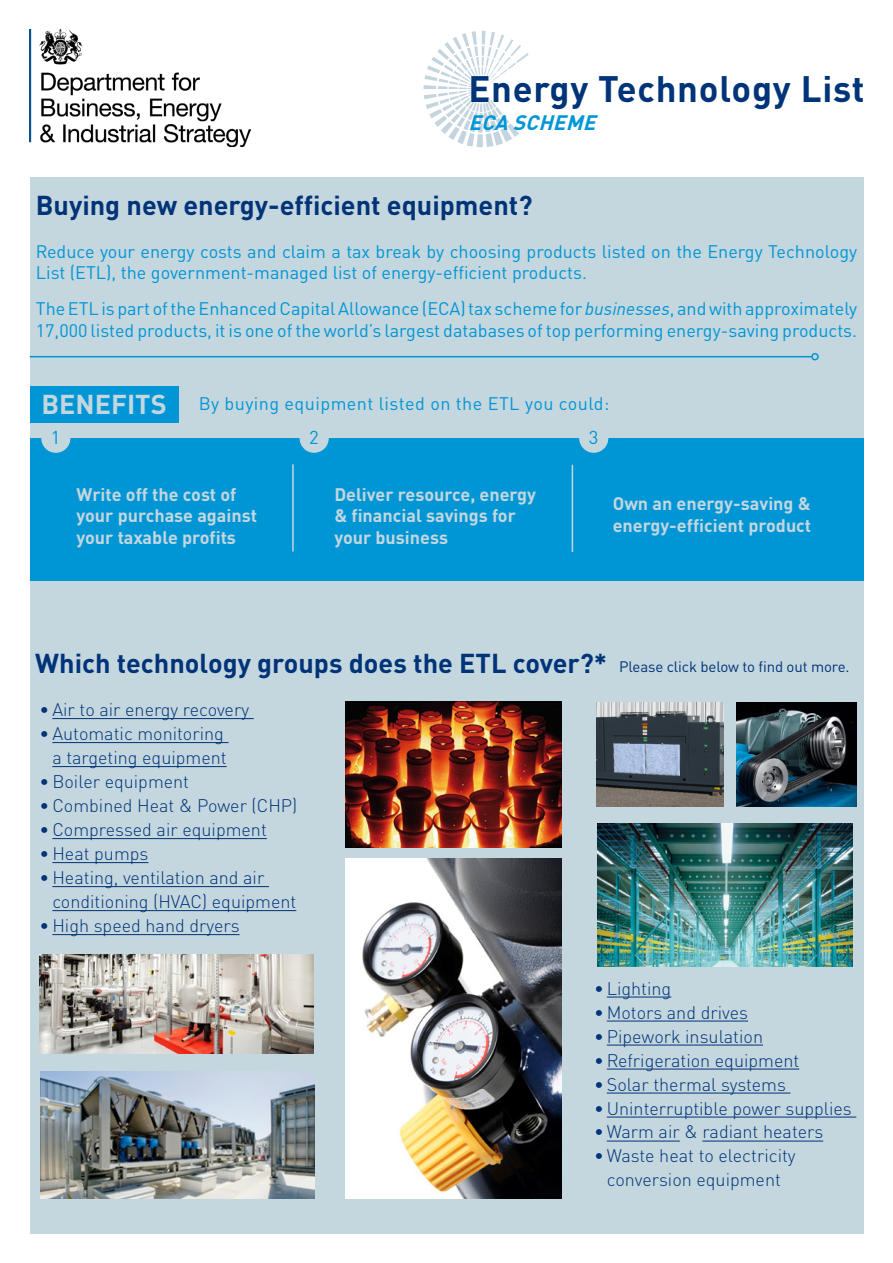
<style>
.page{position:relative;width:893px;height:1263px;background:#fff}
.page>*{position:absolute;margin:0;border:0;box-sizing:border-box;transform-origin:0 0}
.t1{font:700 36.3px "DINOT";letter-spacing:.02em;color:#003478}
.t2{font:700 27px "DINOT";color:#003378}
.t3{font:italic 700 20.7px "DINOT";color:#0096d7}
.t4{font:18.45px "DINOT";color:#0096d6}
.t5{font:300 18px/24px "DINOT";color:#003378;text-align:right}
.t6{font:18px/21.6px "DINOT";color:#0096d6}
.t7{font:700 18px/21.6px "DINOT";color:#c4d6de}
.t8{font:18px "DINOT";letter-spacing:.025em;color:#0096d6}
.t9{font:15px "DINOT";letter-spacing:-.01em;color:#003478}
.s1{font-style:italic}
.s2{font-weight:700;font-size:27px;color:#c4d6de}
</style>
<div class="page">
<div style="left:30px;top:177px;width:833px;height:1056px;background:#c4d6de"></div>
<img style="left:30px;top:30px;width:220px;height:117px">
<div style="left:30px;top:386px;width:149px;height:37px;background:#0096d6"></div>
<hr style="left:30px;top:356px;width:782px;height:1px;background:#0096d6">
<div style="left:811px;top:353px;width:8px;height:7px;border:2px solid #0096d6;border-radius:50%"></div>
<div style="left:30px;top:438px;width:833px;height:142px;background:#0096d6"></div>
<hr style="left:292px;top:465px;width:2px;height:86px;background:#c4d6de">
<hr style="left:572px;top:465px;width:1px;height:86px;background:#c4d6de">
<div style="left:41px;top:424px;width:29px;height:29px;background:#c4d6de;border-radius:50%"></div>
<div style="left:300px;top:424px;width:29px;height:29px;background:#c4d6de;border-radius:50%"></div>
<div style="left:579px;top:424px;width:29px;height:29px;background:#c4d6de;border-radius:50%"></div>
<img style="left:597px;top:823px;width:255px;height:143px">
<img style="left:597px;top:702px;width:127px;height:105px">
<img style="left:40px;top:955px;width:274px;height:99px">
<img style="left:41px;top:1071px;width:273px;height:127px">
<img style="left:346px;top:859px;width:215px;height:339px">
<img style="left:737px;top:702px;width:120px;height:105px">
<img style="left:345px;top:702px;width:217px;height:146px">
<hr style="left:52px;top:718px;width:202px;height:1px;background:#003378">
<hr style="left:52px;top:742px;width:177px;height:1px;background:#003378">
<hr style="left:52px;top:766px;width:175px;height:1px;background:#003378">
<hr style="left:52px;top:838px;width:215px;height:1px;background:#003378">
<hr style="left:52px;top:862px;width:96px;height:1px;background:#003378">
<hr style="left:52px;top:886px;width:217px;height:1px;background:#003378">
<hr style="left:52px;top:910px;width:244px;height:1px;background:#003378">
<hr style="left:52px;top:934px;width:188px;height:1px;background:#003378">
<hr style="left:607px;top:997px;width:64px;height:1px;background:#003378">
<hr style="left:607px;top:1021px;width:141px;height:1px;background:#003378">
<hr style="left:607px;top:1045px;width:156px;height:1px;background:#003378">
<hr style="left:607px;top:1069px;width:192px;height:1px;background:#003378">
<hr style="left:607px;top:1093px;width:183px;height:1px;background:#003378">
<hr style="left:607px;top:1117px;width:249px;height:1px;background:#003378">
<hr style="left:607px;top:1141px;width:73px;height:1px;background:#003378">
<hr style="left:702px;top:1141px;width:121px;height:1px;background:#003378">
<svg style="left:423px;top:31px;width:106px;height:116px"></svg>
<h1 class="t1" style="left:468px;top:65px;width:398px">Energy Technology List</h1>
<p class="t3" style="left:468px;top:109px;width:135px">ECA SCHEME</p>
<h2 class="t2" style="left:36px;top:187px;width:498px">Buying new energy-efficient equipment?</h2>
<p class="t6" style="left:36px;top:240px;width:823px">Reduce your energy costs and claim a tax break by choosing products listed on the Energy Technology<br>List (ETL), the government-managed list of energy-efficient products.</p>
<p class="t6" style="left:36px;top:298px;width:823px">The ETL is part of the Enhanced Capital Allowance (ECA) tax scheme for <span class="s1">businesses</span>, and with approximately<br>17,000 listed products, it is one of the world’s largest databases of top performing energy-saving products.</p>
<p class="t8" style="left:41px;top:393px;width:570px"><span class="s2">BENEFITS</span> By buying equipment listed on the ETL you could:</p>
<p class="t4" style="left:51px;top:426px;width:11px">1</p>
<p class="t4" style="left:309px;top:426px;width:11px">2</p>
<p class="t4" style="left:589px;top:426px;width:11px">3</p>
<p class="t7" style="left:76px;top:483px;width:182px">Write off the cost of your purchase against your taxable profits</p>
<p class="t7" style="left:334px;top:483px;width:203px">Deliver resource, energy &amp; financial savings for your business</p>
<p class="t7" style="left:613px;top:492px;width:200px">Own an energy-saving &amp; energy-efficient product</p>
<h2 class="t2" style="left:35px;top:646px;width:574px">Which technology groups does the ETL cover?*</h2>
<p class="t5" style="left:40px;top:697px;width:211px">• Air to air energy recovery</p>
<p class="t5" style="left:40px;top:721px;width:189px">• Automatic monitoring a targeting equipment</p>
<p class="t5" style="left:40px;top:769px;width:151px">• Boiler equipment</p>
<p class="t5" style="left:40px;top:793px;width:259px">• Combined Heat &amp; Power (CHP)</p>
<p class="t5" style="left:40px;top:817px;width:229px">• Compressed air equipment</p>
<p class="t5" style="left:40px;top:841px;width:110px">• Heat pumps</p>
<p class="t5" style="left:52px;top:865px;width:245px;text-align:left;text-indent:-13px">• Heating, ventilation and air conditioning (HVAC) equipment</p>
<p class="t5" style="left:40px;top:913px;width:201px">• High speed hand dryers</p>
<p class="t9" style="left:619px;top:657px;width:232px">Please click below to find out more.</p>
<p class="t5" style="left:594px;top:976px;width:79px">• Lighting</p>
<p class="t5" style="left:594px;top:1000px;width:156px">• Motors and drives</p>
<p class="t5" style="left:594px;top:1024px;width:171px">• Pipework insulation</p>
<p class="t5" style="left:594px;top:1048px;width:207px">• Refrigeration equipment</p>
<p class="t5" style="left:594px;top:1072px;width:193px">• Solar thermal systems</p>
<p class="t5" style="left:594px;top:1096px;width:259px">• Uninterruptible power supplies</p>
<p class="t5" style="left:594px;top:1120px;width:231px">• Warm air &amp; radiant heaters</p>
<p class="t5" style="left:594px;top:1144px;width:203px;text-align:center">• Waste heat to electricity conversion equipment</p>
</div>
